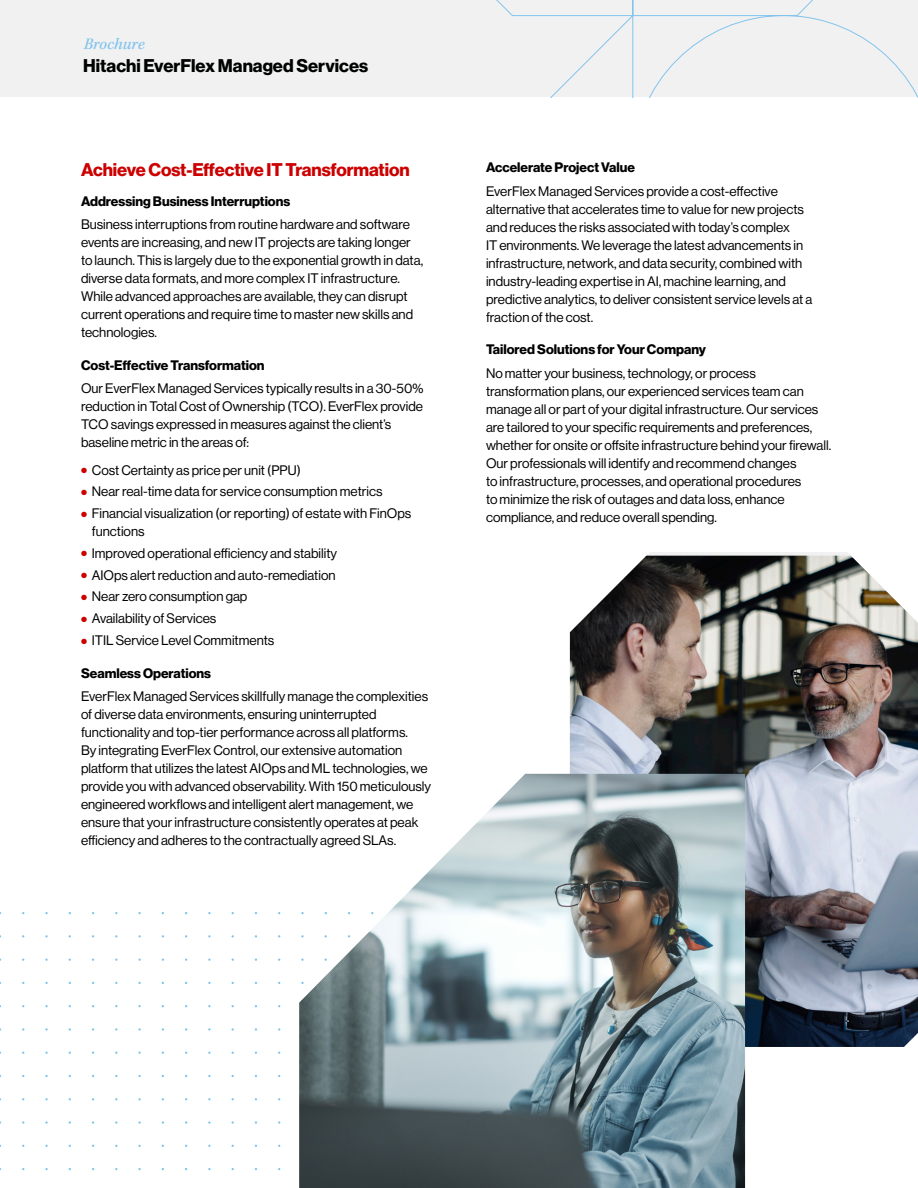
<style>
.page{position:relative;width:918px;height:1188px;background:#fff}
.page>*{position:absolute;margin:0;border:0;box-sizing:border-box;transform-origin:0 0}
.Primary-Subhead-Red{font:18px "N Haas Grotesk DS Pro 75 Bd";letter-spacing:-.005em;color:#c00}
.t1{font:18px "N Haas Grotesk DS Pro 75 Bd";color:#000101}
.t2{font:italic 500 16.5px "Kepler Std";letter-spacing:-.005em;color:#83c4ed}
.Body{font:13.5px/18px "N Haas Grotesk DS Pro 55 Rg";color:#000101}
.Secondary-Subhead-Black{font:13.5px "N Haas Grotesk DS Pro 75 Bd";color:#000101}
.s1{color:#c00}
</style>
<div class="page">
<div style="left:0;top:0;width:918px;height:97px;background:#f1f1f1"></div>
<svg style="left:496px;top:0;width:422px;height:98px"></svg>
<svg style="left:0;top:912px;width:281px;height:259px"></svg>
<img style="left:570px;top:556px;width:348px;height:491px">
<img style="left:299px;top:774px;width:446px;height:414px">
<p class="t2" style="left:84px;top:35px;width:62px">Brochure</p>
<h1 class="t1" style="left:83px;top:55px;width:287px">Hitachi EverFlex Managed Services</h1>
<p class="Primary-Subhead-Red" style="left:81px;top:159px;width:330px">Achieve Cost-Effective IT Transformation</p>
<p class="Secondary-Subhead-Black" style="left:81px;top:193px;width:211px">Addressing Business Interruptions</p>
<p class="Body" style="left:81px;top:216px;width:344px">Business interruptions from routine hardware and software events are increasing, and new IT projects are taking longer to launch. This is largely due to the exponential growth in data, diverse data formats, and more complex IT infrastructure.<br>While advanced approaches are available, they can disrupt current operations and require time to master new skills and technologies.</p>
<p class="Secondary-Subhead-Black" style="left:81px;top:357px;width:185px">Cost-Effective Transformation</p>
<p class="Body" style="left:81px;top:380px;width:344px">Our EverFlex Managed Services typically results in a 30-50% reduction in Total Cost of Ownership (TCO). EverFlex provide TCO savings expressed in measures against the client’s baseline metric in the areas of:</p>
<p class="Body" style="left:81px;top:461px;width:221px"><span class="s1">●</span> Cost Certainty as price per unit (PPU)</p>
<p class="Body" style="left:81px;top:483px;width:303px"><span class="s1">●</span> Near real-time data for service consumption metrics</p>
<p class="Body" style="left:92px;top:504px;width:321px;text-indent:-11px"><span class="s1">●</span> Financial visualization (or reporting) of estate with FinOps functions</p>
<p class="Body" style="left:81px;top:544px;width:258px"><span class="s1">●</span> Improved operational efficiency and stability</p>
<p class="Body" style="left:81px;top:566px;width:256px"><span class="s1">●</span> AIOps alert reduction and auto-remediation</p>
<p class="Body" style="left:81px;top:588px;width:168px"><span class="s1">●</span> Near zero consumption gap</p>
<p class="Body" style="left:81px;top:610px;width:137px"><span class="s1">●</span> Availability of Services</p>
<p class="Body" style="left:81px;top:631px;width:195px"><span class="s1">●</span> ITIL Service Level Commitments</p>
<p class="Secondary-Subhead-Black" style="left:81px;top:665px;width:132px">Seamless Operations</p>
<p class="Body" style="left:81px;top:687px;width:352px">EverFlex Managed Services skillfully manage the complexities of diverse data environments, ensuring uninterrupted functionality and top-tier performance across all platforms.<br>By integrating EverFlex Control, our extensive automation platform that utilizes the latest AIOps and ML technologies, we provide you with advanced observability. With 150 meticulously engineered workflows and intelligent alert management, we ensure that your infrastructure consistently operates at peak efficiency and adheres to the contractually agreed SLAs.</p>
<p class="Secondary-Subhead-Black" style="left:486px;top:160px;width:150px">Accelerate Project Value</p>
<p class="Body" style="left:486px;top:182px;width:328px">EverFlex Managed Services provide a cost-effective alternative that accelerates time to value for new projects and reduces the risks associated with today’s complex<br>IT environments. We leverage the latest advancements in infrastructure, network, and data security, combined with industry-leading expertise in AI, machine learning, and predictive analytics, to deliver consistent service levels at a fraction of the cost.</p>
<p class="Secondary-Subhead-Black" style="left:486px;top:342px;width:222px">Tailored Solutions for Your Company</p>
<p class="Body" style="left:486px;top:364px;width:347px">No matter your business, technology, or process transformation plans, our experienced services team can manage all or part of your digital infrastructure. Our services are tailored to your specific requirements and preferences, whether for onsite or offsite infrastructure behind your firewall.<br>Our professionals will identify and recommend changes<br>to infrastructure, processes, and operational procedures<br>to minimize the risk of outages and data loss, enhance compliance, and reduce overall spending.</p>
</div>
